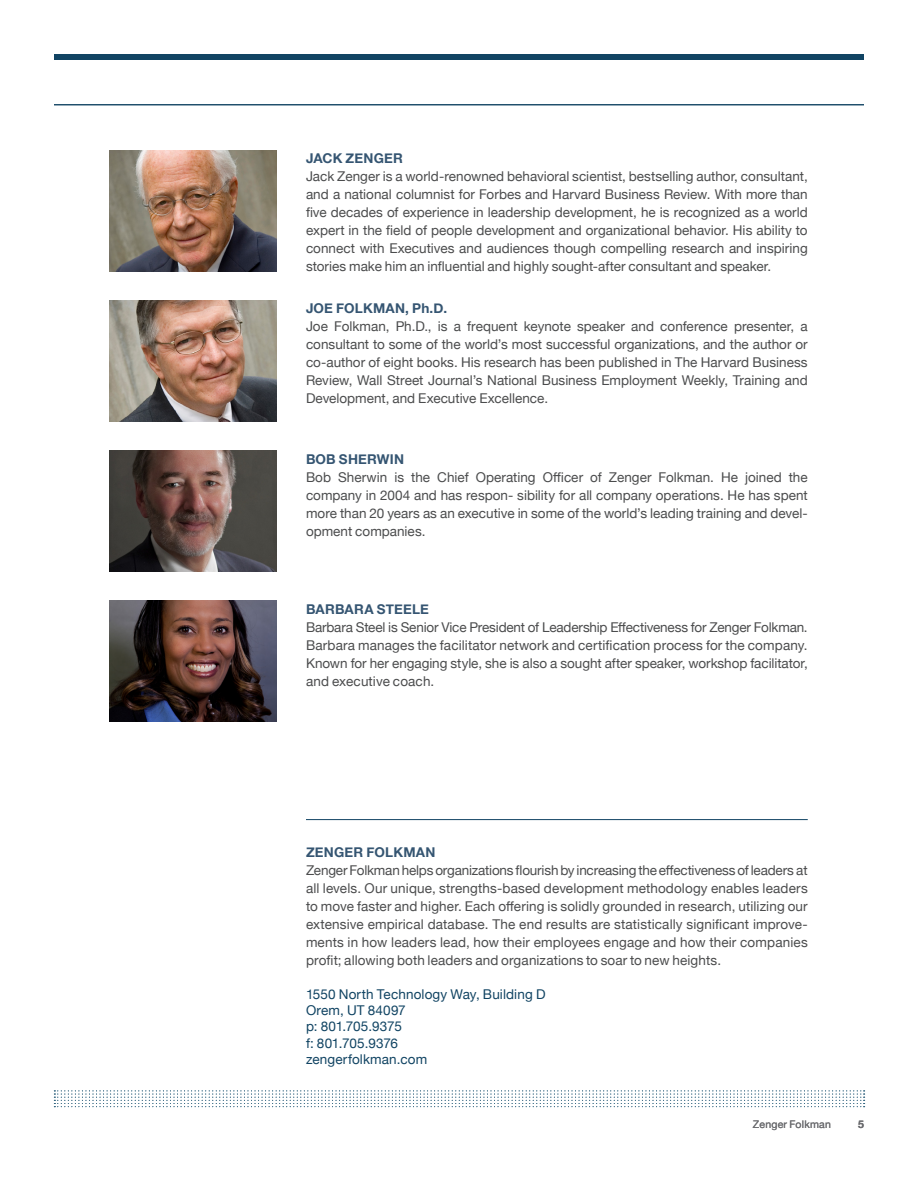
<style>
.page{position:relative;width:918px;height:1188px;background:#fff}
.page>*{position:absolute;margin:0;border:0;box-sizing:border-box;transform-origin:0 0}
.Body{font:13.5px/18px "Helvetica Neue";color:#4b4c4d;text-align:justify}
.t1{font:13.5px/16.2px "Helvetica Neue";letter-spacing:.01em;color:#114463}
.Inline_Titles{font:700 13.5px "Helvetica Neue";letter-spacing:.015em;color:#355572}
.t2{font:10.5px "Helvetica Neue";letter-spacing:.02em;color:#6c6d70}
.t3{font:700 10.5px "Helvetica Neue";color:#6c6d70}
</style>
<div class="page">
<div style="left:54px;top:54px;width:810px;height:5px;background:#114463"></div>
<hr style="left:54px;top:104px;width:810px;height:1px;background:#114463">
<svg style="left:54px;top:1091px;width:811px;height:16px"></svg>
<img style="left:109px;top:150px;width:167px;height:121px">
<img style="left:109px;top:300px;width:167px;height:121px">
<img style="left:109px;top:450px;width:167px;height:122px">
<img style="left:109px;top:600px;width:167px;height:122px">
<hr style="left:306px;top:819px;width:502px;height:1px;background:#114463">
<p class="Inline_Titles" style="left:306px;top:148px;width:99px">JACK ZENGER</p>
<p class="Body" style="left:306px;top:168px;width:503px">Jack Zenger is a world-renowned behavioral scientist, bestselling author, consultant, and a national columnist for Forbes and Harvard Business Review. With more than five decades of experience in leadership development, he is recognized as a world expert in the field of people development and organizational behavior. His ability to connect with Executives and audiences though compelling research and inspiring stories make him an influential and highly sought-after consultant and speaker.</p>
<p class="Inline_Titles" style="left:306px;top:298px;width:143px">JOE FOLKMAN, Ph.D.</p>
<p class="Body" style="left:306px;top:318px;width:503px">Joe Folkman, Ph.D., is a frequent keynote speaker and conference presenter, a consultant to some of the world’s most successful organizations, and the author or co-author of eight books. His research has been published in The Harvard Business Review, Wall Street Journal’s National Business Employment Weekly, Training and Development, and Executive Excellence.</p>
<p class="Inline_Titles" style="left:306px;top:448px;width:100px">BOB SHERWIN</p>
<p class="Body" style="left:306px;top:468px;width:503px">Bob Sherwin is the Chief Operating Officer of Zenger Folkman. He joined the company in 2004 and has respon- sibility for all company operations. He has spent more than 20 years as an executive in some of the world’s leading training and devel&shy;opment companies.</p>
<p class="Inline_Titles" style="left:306px;top:598px;width:124px">BARBARA STEELE</p>
<p class="Body" style="left:306px;top:619px;width:503px">Barbara Steel is Senior Vice President of Leadership Effectiveness for Zenger Folkman.<br>Barbara manages the facilitator network and certification process for the company.<br>Known for her engaging style, she is also a sought after speaker, workshop facilitator, and executive coach.</p>
<p class="Inline_Titles" style="left:306px;top:841px;width:131px">ZENGER FOLKMAN</p>
<p class="Body" style="left:306px;top:862px;width:503px">Zenger Folkman helps organizations flourish by increasing the effectiveness of leaders at all levels. Our unique, strengths-based development methodology enables leaders to move faster and higher. Each offering is solidly grounded in research, utilizing our extensive empirical database. The end results are statistically significant improve&shy;ments in how leaders lead, how their employees engage and how their companies profit; allowing both leaders and organizations to soar to new heights.</p>
<p class="t1" style="left:306px;top:987px;width:241px">1550 North Technology Way, Building D<br>Orem, UT 84097<br>p: 801.705.9375<br>f: 801.705.9376<br>zengerfolkman.com</p>
<p class="t2" style="left:753px;top:1116px;width:79px">Zenger Folkman</p>
<p class="t3" style="left:858px;top:1116px;width:7px">5</p>
</div>
